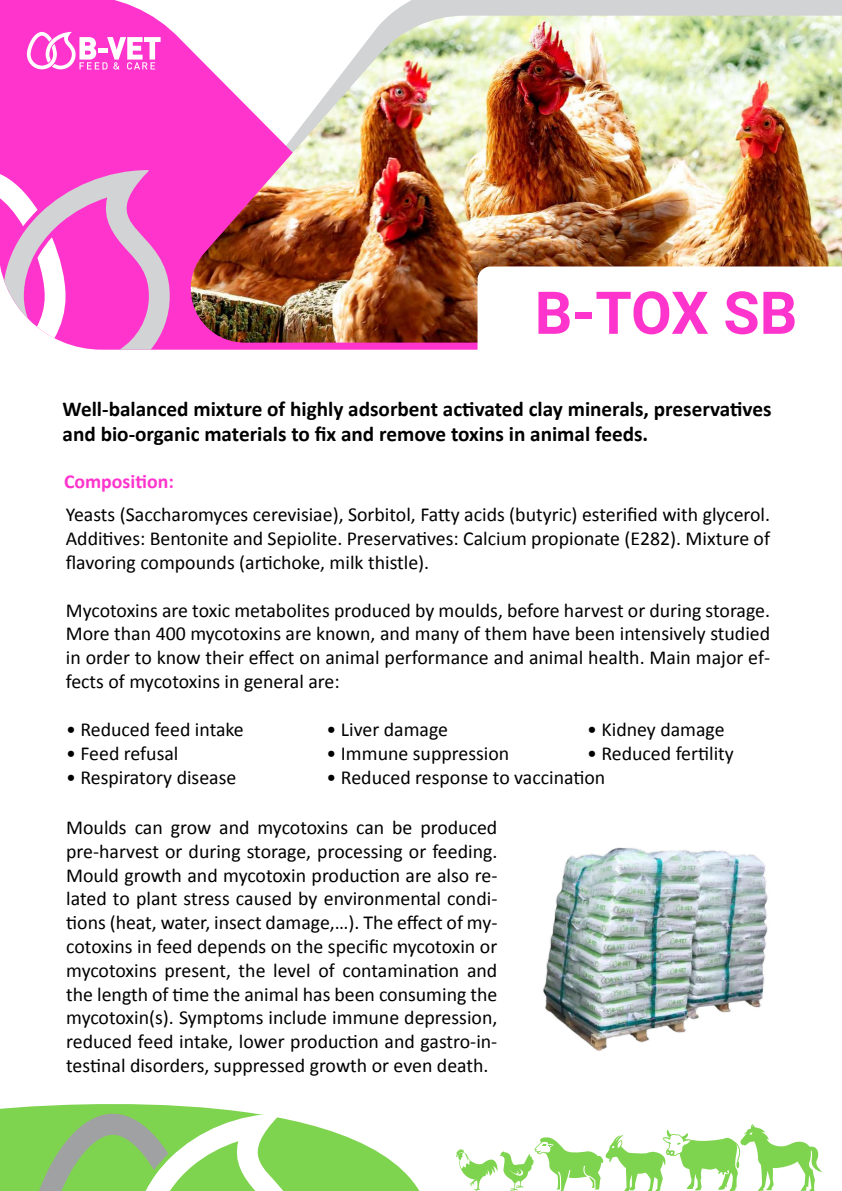
<style>
.page{position:relative;width:842px;height:1191px;background:#fff}
.page>*{position:absolute;margin:0;border:0;box-sizing:border-box;transform-origin:0 0}
.t1{font:700 59px "Roboto";color:#ff34cc}
.t2{font:700 21.2px/25.5px "Calibri";color:#000}
.t3{font:19.8px/23.8px "Calibri";color:#000;text-align:justify}
.t4{font:700 19.8px "Calibri";color:#ff34cc}
</style>
<div class="page">
<svg style="left:0;top:1104px;width:419px;height:87px;fill:#7fd44f"></svg>
<svg style="left:39px;top:1113px;width:244px;height:78px"></svg>
<svg style="left:456px;top:1124px;width:367px;height:67px"></svg>
<div style="left:486px;top:0;width:356px;height:16px;background:#d1d3d4"></div>
<svg style="left:0;top:0;width:486px;height:350px;background:#fc56d2"></svg>
<svg style="left:0;top:170px;width:170px;height:180px"></svg>
<svg style="left:27px;top:32px;width:134px;height:38px"></svg>
<img style="left:173px;top:16px;width:669px;height:326px">
<svg style="left:477px;top:266px;width:365px;height:84px"></svg>
<img style="left:543px;top:847px;width:225px;height:204px">
<h1 class="t1" style="left:535px;top:271px;width:264px">B-TOX SB</h1>
<p class="t2" style="left:63px;top:395px;width:710px">Well-balanced mixture of highly adsorbent activated clay minerals, preservatives and bio-organic materials to fix and remove toxins in animal feeds.</p>
<p class="t4" style="left:64px;top:467px;width:111px">Composition:</p>
<p class="t3" style="left:66px;top:502px;width:706px">Yeasts (Saccharomyces cerevisiae), Sorbitol, Fatty acids (butyric) esterified with glycerol.<br>Additives: Bentonite and Sepiolite. Preservatives: Calcium propionate (E282). Mixture of flavoring compounds (artichoke, milk thistle).</p>
<p class="t3" style="left:66px;top:597px;width:706px">Mycotoxins are toxic metabolites produced by moulds, before harvest or during storage.<br>More than 400 mycotoxins are known, and many of them have been intensively studied in order to know their effect on animal performance and animal health. Main major ef&shy;fects of mycotoxins in general are:</p>
<p class="t3" style="left:66px;top:717px;width:179px">• Reduced feed intake</p>
<p class="t3" style="left:327px;top:717px;width:123px">• Liver damage</p>
<p class="t3" style="left:587px;top:717px;width:139px">• Kidney damage</p>
<p class="t3" style="left:66px;top:741px;width:114px">• Feed refusal</p>
<p class="t3" style="left:327px;top:741px;width:184px">• Immune suppression</p>
<p class="t3" style="left:587px;top:741px;width:148px">• Reduced fertility</p>
<p class="t3" style="left:66px;top:765px;width:172px">• Respiratory disease</p>
<p class="t3" style="left:327px;top:765px;width:280px">• Reduced response to vaccination</p>
<p class="t3" style="left:66px;top:815px;width:433px">Moulds can grow and mycotoxins can be produced pre-harvest or during storage, processing or feeding.<br>Mould growth and mycotoxin production are also re&shy;lated to plant stress caused by environmental condi&shy;tions (heat, water, insect damage,…). The effect of my&shy;cotoxins in feed depends on the specific mycotoxin or mycotoxins present, the level of contamination and the length of time the animal has been consuming the mycotoxin(s). Symptoms include immune depression, reduced feed intake, lower production and gastro-in&shy;testinal disorders, suppressed growth or even death.</p>
</div>
